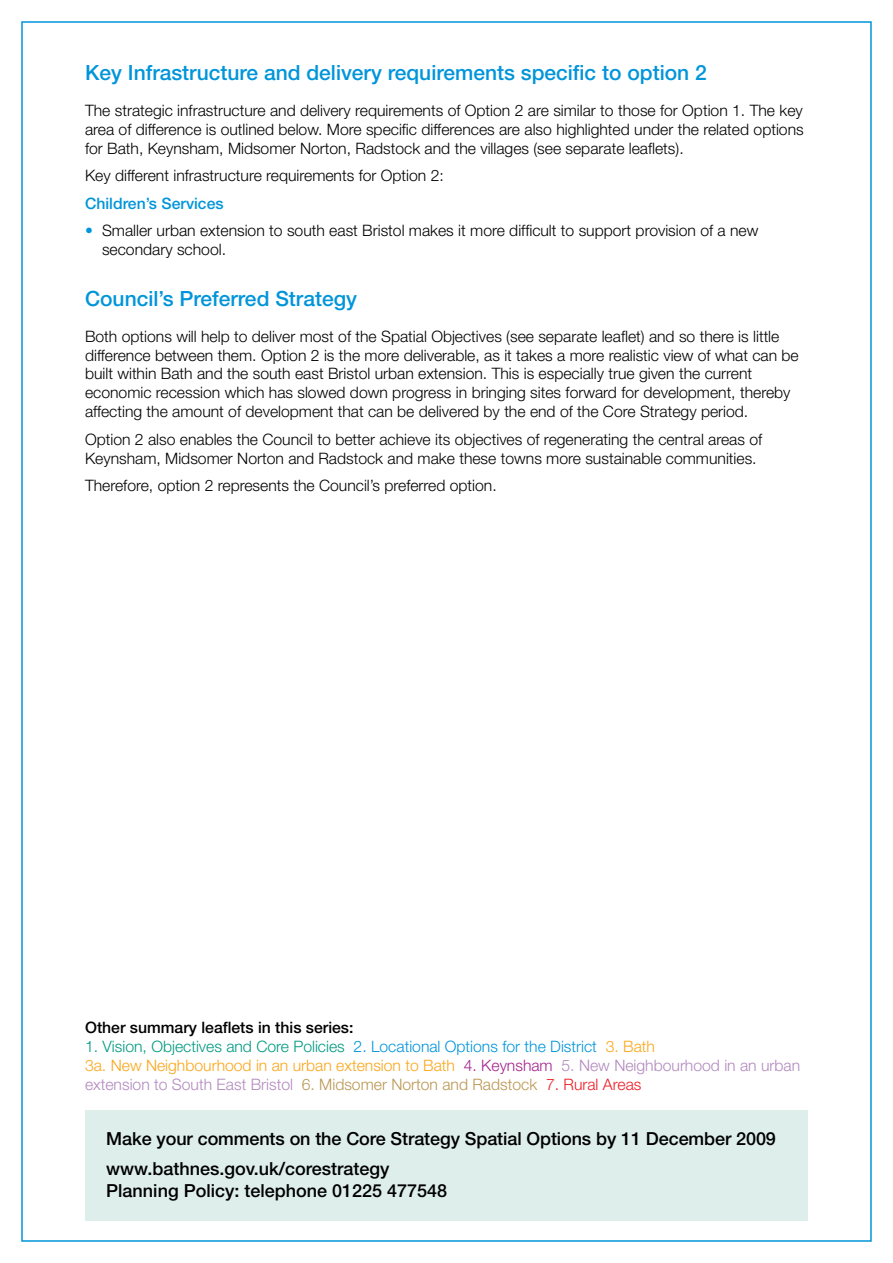
<style>
.page{position:relative;width:893px;height:1263px;background:#fff}
.page>*{position:absolute;margin:0;border:0;box-sizing:border-box;transform-origin:0 0}
.t1{font:500 21px "Helvetica Neue";color:#0095da}
.t2{font:500 18px/30.2px "Helvetica Neue";letter-spacing:-.005em;color:#000}
.t3{font:300 15.75px/18.9px "Helvetica Neue";color:#000}
.t4{font:300 15.75px/18.9px "Helvetica Neue";color:#b289be}
.t5{font:500 15.75px "Helvetica Neue";color:#000}
.s1{font-weight:500;color:#0095da}
.s2{color:#0095da}
.s3{color:#009a82}
.s4{color:#faa61a}
.s5{color:#a3238e}
.s6{color:#ba9753}
.s7{color:#ed1c24}
</style>
<div class="page">
<div style="left:85px;top:1110px;width:723px;height:110px;background:#deeeeb"></div>
<p class="t1" style="left:85px;top:60px;width:623px">Key Infrastructure and delivery requirements specific to option 2</p>
<p class="t3" style="left:85px;top:101px;width:720px;text-align:justify">The strategic infrastructure and delivery requirements of Option 2 are similar to those for Option 1. The key area of difference is outlined below. More specific differences are also highlighted under the related options for Bath, Keynsham, Midsomer Norton, Radstock and the villages (see separate leaflets).</p>
<p class="t3" style="left:85px;top:162px;width:360px;line-height:27.5px">Key different infrastructure requirements for Option 2:<br><span class="s1">Children’s Services</span></p>
<p class="t3" style="left:102px;top:221px;width:658px;text-indent:-17px"><span class="s2">•</span> Smaller urban extension to south east Bristol makes it more difficult to support provision of a new secondary school.</p>
<p class="t1" style="left:85px;top:286px;width:273px">Council’s Preferred Strategy</p>
<p class="t3" style="left:85px;top:326px;width:715px">Both options will help to deliver most of the Spatial Objectives (see separate leaflet) and so there is little difference between them. Option 2 is the more deliverable, as it takes a more realistic view of what can be built within Bath and the south east Bristol urban extension. This is especially true given the current economic recession which has slowed down progress in bringing sites forward for development, thereby affecting the amount of development that can be delivered by the end of the Core Strategy period.</p>
<p class="t3" style="left:85px;top:429px;width:679px">Option 2 also enables the Council to better achieve its objectives of regenerating the central areas of<br>Keynsham, Midsomer Norton and Radstock and make these towns more sustainable communities.</p>
<p class="t3" style="left:85px;top:475px;width:413px">Therefore, option 2 represents the Council’s preferred option.</p>
<p class="t5" style="left:85px;top:1018px;width:270px">Other summary leaflets in this series:</p>
<p class="t4" style="left:85px;top:1036px;width:717px"><span class="s3">1. Vision, Objectives and Core Policies</span> <span class="s2">2. Locational Options for the District</span> <span class="s4">3. Bath<br>3a. New Neighbourhood in an urban extension to Bath</span> <span class="s5">4. Keynsham</span> 5. New Neighbourhood in an urban extension to South East Bristol <span class="s6">6. Midsomer Norton and Radstock</span> <span class="s7">7. Rural Areas</span></p>
<p class="t2" style="left:106px;top:1123px;width:671px">Make your comments on the Core Strategy Spatial Options by 11 December 2009 www.bathnes.gov.uk/corestrategy</p>
<p class="t2" style="left:106px;top:1175px;width:342px">Planning Policy: telephone 01225 477548</p>
</div>
